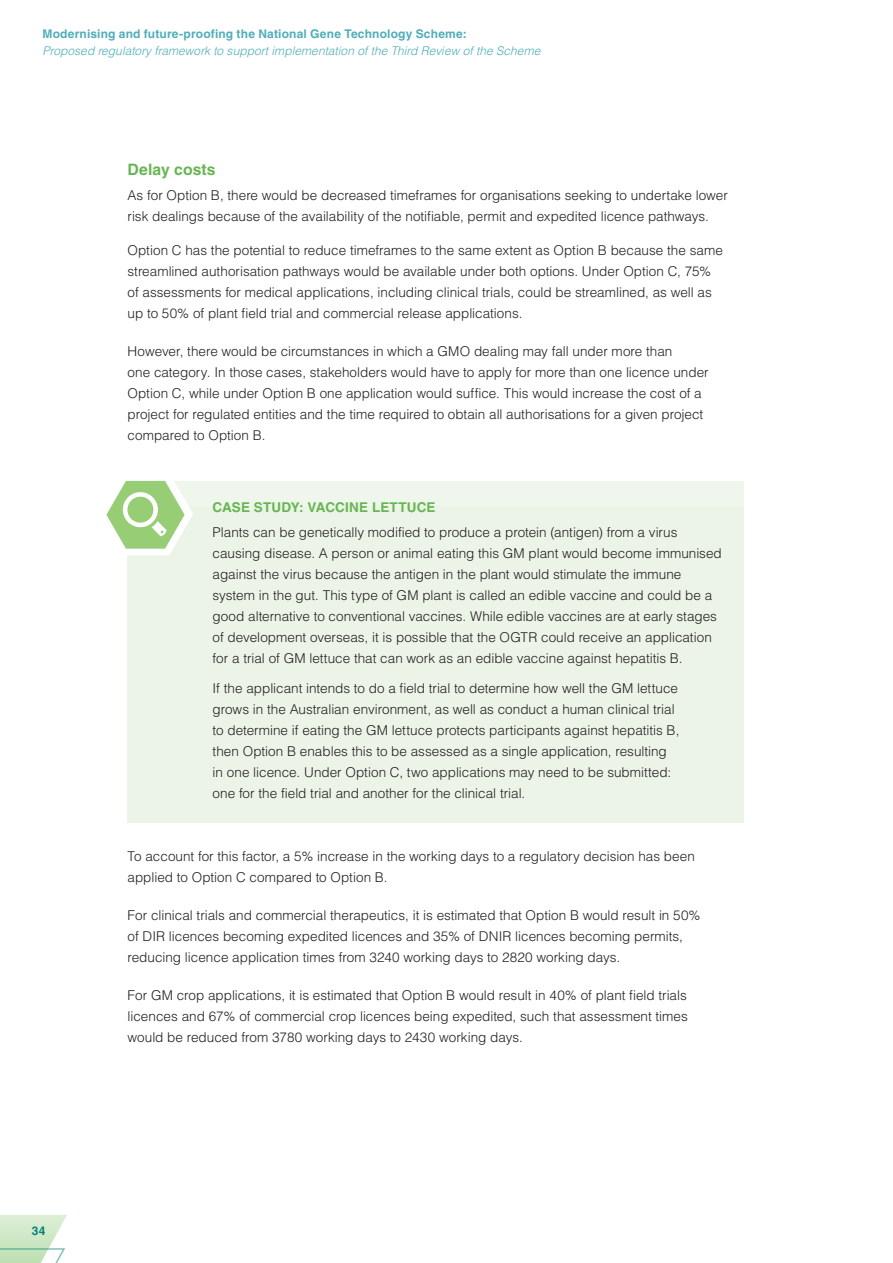
<style>
.page{position:relative;width:893px;height:1263px;background:#fff}
.page>*{position:absolute;margin:0;border:0;box-sizing:border-box;transform-origin:0 0}
.Heading_4{font:700 15.75px "Helvetica LT Std";letter-spacing:.005em;color:#67b553}
.Body{font:300 13.5px/21px "Helvetica LT Std";color:#231f20}
.CS_body{font:300 13.5px/21px "Helvetica LT Std";color:#231f20}
.CS_heading{font:700 13.5px "Helvetica LT Std";letter-spacing:.015em;color:#67b553}
.t1{font:italic 300 12px "Helvetica LT Std";letter-spacing:.005em;color:#50aeba}
.t2{font:700 12px "Helvetica LT Std";letter-spacing:.015em;color:#50aeba}
.t3{font:700 12px "Helvetica LT Std";color:#008576}
</style>
<div class="page">
<svg style="left:0;top:1215px;width:67px;height:48px"></svg>
<div style="left:128px;top:481px;width:616px;height:56px;background:#eff7ec"></div>
<div style="left:128px;top:506px;width:616px;height:182px;background:#ecf4e8"></div>
<div style="left:128px;top:662px;width:616px;height:161px;background:#ecf4e8"></div>
<svg style="left:106px;top:481px;width:87px;height:74px"></svg>
<p class="t2" style="left:43px;top:27px;width:426px">Modernising and future-proofing the National Gene Technology Scheme:</p>
<p class="t1" style="left:43px;top:43px;width:500px">Proposed regulatory framework to support implementation of the Third Review of the Scheme</p>
<p class="Heading_4" style="left:128px;top:160px;width:90px">Delay costs</p>
<p class="Body" style="left:128px;top:185px;width:602px">As for Option B, there would be decreased timeframes for organisations seeking to undertake lower risk dealings because of the availability of the notifiable, permit and expedited licence pathways.</p>
<p class="Body" style="left:128px;top:240px;width:597px">Option C has the potential to reduce timeframes to the same extent as Option B because the same streamlined authorisation pathways would be available under both options. Under Option C, 75% of assessments for medical applications, including clinical trials, could be streamlined, as well as up to 50% of plant field trial and commercial release applications.</p>
<p class="Body" style="left:128px;top:341px;width:583px">However, there would be circumstances in which a GMO dealing may fall under more than<br>one category. In those cases, stakeholders would have to apply for more than one licence under Option C, while under Option B one application would suffice. This would increase the cost of a project for regulated entities and the time required to obtain all authorisations for a given project compared to Option B.</p>
<p class="CS_heading" style="left:213px;top:499px;width:225px">CASE STUDY: VACCINE LETTUCE</p>
<p class="CS_body" style="left:213px;top:522px;width:511px">Plants can be genetically modified to produce a protein (antigen) from a virus causing disease. A person or animal eating this GM plant would become immunised against the virus because the antigen in the plant would stimulate the immune system in the gut. This type of GM plant is called an edible vaccine and could be a good alternative to conventional vaccines. While edible vaccines are at early stages of development overseas, it is possible that the OGTR could receive an application for a trial of GM lettuce that can work as an edible vaccine against hepatitis B.</p>
<p class="CS_body" style="left:213px;top:677px;width:468px">If the applicant intends to do a field trial to determine how well the GM lettuce grows in the Australian environment, as well as conduct a human clinical trial to determine if eating the GM lettuce protects participants against hepatitis B, then Option B enables this to be assessed as a single application, resulting in one licence. Under Option C, two applications may need to be submitted: one for the field trial and another for the clinical trial.</p>
<p class="t3" style="left:32px;top:1224px;width:15px">34</p>
<p class="Body" style="left:128px;top:846px;width:569px">To account for this factor, a 5% increase in the working days to a regulatory decision has been applied to Option C compared to Option B.</p>
<p class="Body" style="left:128px;top:905px;width:574px">For clinical trials and commercial therapeutics, it is estimated that Option B would result in 50% of DIR licences becoming expedited licences and 35% of DNIR licences becoming permits, reducing licence application times from 3240 working days to 2820 working days.</p>
<p class="Body" style="left:128px;top:985px;width:562px;text-align:justify">For GM crop applications, it is estimated that Option B would result in 40% of plant field trials licences and 67% of commercial crop licences being expedited, such that assessment times would be reduced from 3780 working days to 2430 working days.</p>
</div>
